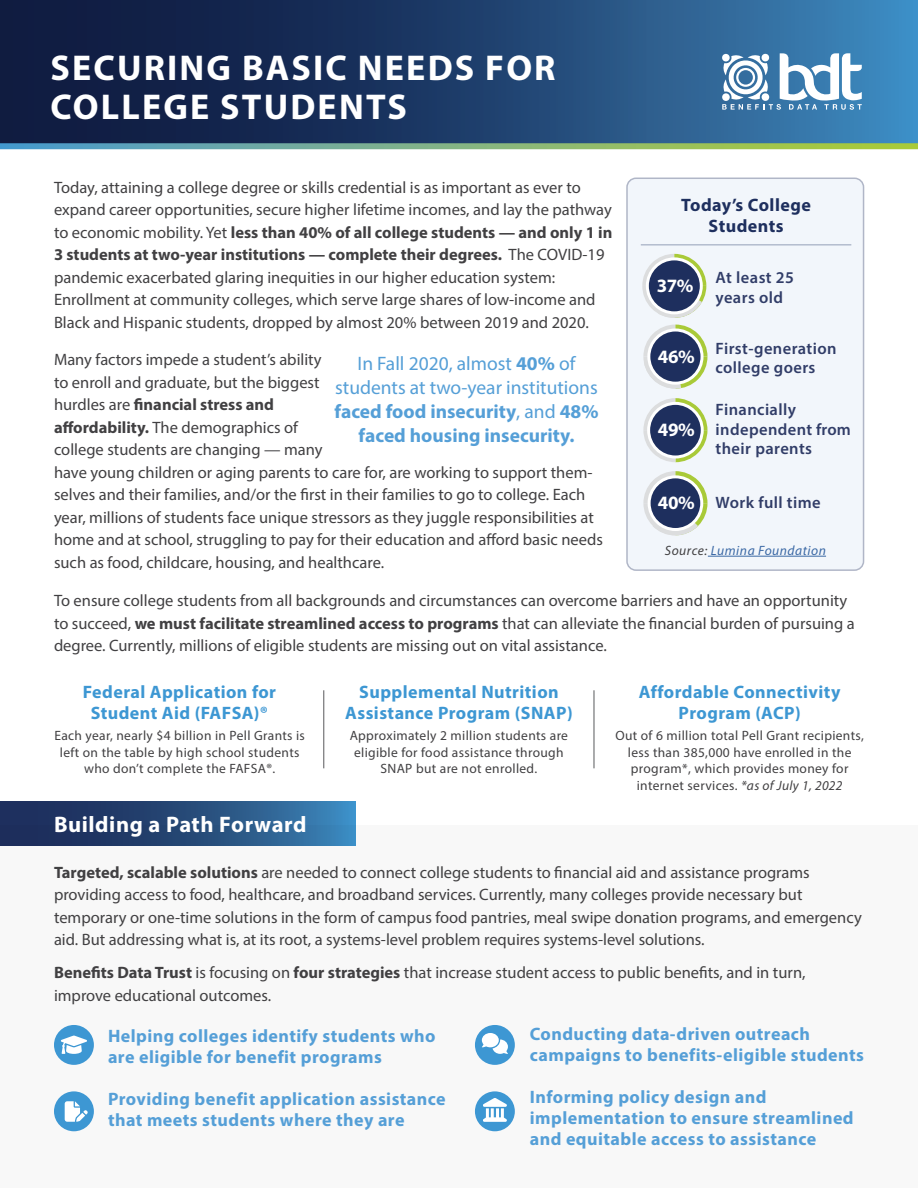
<style>
.page{position:relative;width:918px;height:1188px;background:#fff}
.page>*{position:absolute;margin:0;border:0;box-sizing:border-box;transform-origin:0 0}
.t1{font:700 36px/39px "Myriad Pro";letter-spacing:.06em;color:#fff}
.t2{font:700 22.5px "Myriad Pro";letter-spacing:.025em;color:#fff}
.t3{font:19.5px/24px "Myriad Pro";color:#559fd7;text-align:center}
.t4{font:700 18.9px "Myriad Pro";letter-spacing:-.025em;color:#fff}
.t5{font:700 18px/21px "Myriad Pro";letter-spacing:.025em;color:#559fd7}
.t6{font:700 18px/21.6px "Myriad Pro";letter-spacing:.025em;color:#3d97d3;text-align:center}
.t7{font:700 18px/21.6px "Myriad Pro";letter-spacing:.025em;color:#1e2f5e;text-align:center}
.t8{font:16.5px/22.5px "Myriad Pro";color:#414042}
.t9{font:600 16.5px/19.5px "Myriad Pro";letter-spacing:.025em;color:#313d68}
.t10{font:13.5px/16.5px "Myriad Pro";letter-spacing:.025em;color:#414042;text-align:center}
.t11{font:italic 13.5px "Myriad Pro";letter-spacing:.04em;color:#3a68a5}
.s1{font-weight:700}
.s2{color:#414042}
.s3{font-style:italic}
</style>
<div class="page">
<div style="left:627px;top:178px;width:237px;height:392px;background:#f2f6fb;border-radius:9px"></div>
<div style="left:626px;top:178px;width:238px;height:393px;border:2px solid #b0b6c7;border-radius:9px"></div>
<hr style="left:708px;top:556px;width:118px;height:1px;background:#3a68a5">
<div style="left:0;top:825px;width:918px;height:363px;background:#f8f8f8"></div>
<svg style="left:646px;top:0;width:272px;height:143px;background:#3574a7"></svg>
<svg style="left:0;top:802px;width:356px;height:44px;background:#284e7d"></svg>
<div style="left:0;top:0;width:646px;height:148px;background:linear-gradient(to right,#0b1236,#275282)"></div>
<svg style="left:0;top:143px;width:918px;height:6px;background:#7caf81"></svg>
<hr style="left:324px;top:690px;width:1px;height:78px;background:#58595b">
<hr style="left:594px;top:690px;width:1px;height:78px;background:#58595b">
<svg style="left:722px;top:53px;width:140px;height:57px"></svg>
<svg style="left:642px;top:254px;width:64px;height:64px"></svg>
<svg style="left:643px;top:398px;width:64px;height:64px"></svg>
<div style="left:649px;top:403px;width:53px;height:54px;background:#1e2f5e;border-radius:50%"></div>
<div style="left:647px;top:402px;width:57px;height:57px;border:3px solid #fff;border-radius:50%"></div>
<hr style="left:641px;top:244px;width:210px;height:2px;background:#73829f">
<div style="left:54px;top:1025px;width:40px;height:40px;background:#3d97d3;border-radius:50%"></div>
<svg style="left:61px;top:1036px;width:26px;height:18px"></svg>
<div style="left:54px;top:1091px;width:40px;height:40px;background:#3d97d3;border-radius:50%"></div>
<svg style="left:65px;top:1101px;width:23px;height:21px"></svg>
<div style="left:475px;top:1091px;width:40px;height:40px;background:#3d97d3;border-radius:50%"></div>
<svg style="left:483px;top:1098px;width:24px;height:24px"></svg>
<div style="left:475px;top:1025px;width:40px;height:40px;background:#3d97d3;border-radius:50%"></div>
<svg style="left:482px;top:1033px;width:26px;height:21px"></svg>
<div style="left:647px;top:259px;width:54px;height:54px;background:#1e2f5e;border-radius:50%"></div>
<div style="left:646px;top:257px;width:57px;height:57px;border:3px solid #fff;border-radius:50%"></div>
<svg style="left:643px;top:325px;width:64px;height:64px"></svg>
<div style="left:649px;top:330px;width:53px;height:53px;background:#1e2f5e;border-radius:50%"></div>
<div style="left:647px;top:329px;width:57px;height:56px;border:3px solid #fff;border-radius:50%"></div>
<svg style="left:643px;top:471px;width:65px;height:65px"></svg>
<div style="left:649px;top:477px;width:53px;height:53px;background:#1e2f5e;border-radius:50%"></div>
<div style="left:648px;top:475px;width:55px;height:56px;border:3px solid #fff;border-radius:50%"></div>
<h1 class="t1" style="left:50px;top:47px;width:507px">SECURING BASIC NEEDS FOR<br>COLLEGE STUDENTS</h1>
<p class="t8" style="left:54px;top:176px;width:560px">Today, attaining a college degree or skills credential is as important as ever to expand career opportunities, secure higher lifetime incomes, and lay the pathway to economic mobility. Yet <span class="s1">less than 40% of all college students — and only 1 in 3 students at two-year institutions — complete their degrees.</span> The COVID-19 pandemic exacerbated glaring inequities in our higher education system:<br>Enrollment at community colleges, which serve large shares of low-income and Black and Hispanic students, dropped by almost 20% between 2019 and 2020.</p>
<p class="t8" style="left:54px;top:348px;width:550px">Many factors impede a student’s ability<br>to enroll and graduate, but the biggest<br>hurdles are <span class="s1">financial stress and<br>affordability.</span> The demographics of<br>college students are changing — many<br>have young children or aging parents to care for, are working to support them&shy;selves and their families, and/or the first in their families to go to college. Each year, millions of students face unique stressors as they juggle responsibilities at home and at school, struggling to pay for their education and afford basic needs such as food, childcare, housing, and healthcare.</p>
<p class="t3" style="left:334px;top:352px;width:266px">In Fall 2020, almost <span class="s1">40%</span> of students at two-year institutions <span class="s1">faced food insecurity</span>, and <span class="s1">48% faced housing insecurity.</span></p>
<p class="t7" style="left:681px;top:193px;width:131px">Today’s College<br>Students</p>
<p class="t4" style="left:657px;top:273px;width:38px">37%</p>
<p class="t4" style="left:658px;top:344px;width:38px">46%</p>
<p class="t4" style="left:658px;top:417px;width:38px">49%</p>
<p class="t4" style="left:658px;top:491px;width:38px">40%</p>
<p class="t9" style="left:716px;top:268px;width:80px">At least 25 years old</p>
<p class="t9" style="left:716px;top:338px;width:122px">First-generation college goers</p>
<p class="t9" style="left:716px;top:400px;width:137px">Financially independent from their parents</p>
<p class="t9" style="left:716px;top:493px;width:107px">Work full time</p>
<p class="t11" style="left:665px;top:542px;width:163px"><span class="s2">Source:</span> Lumina Foundation</p>
<p class="t8" style="left:54px;top:589px;width:802px">To ensure college students from all backgrounds and circumstances can overcome barriers and have an opportunity to succeed, <span class="s1">we must facilitate streamlined access to programs</span> that can alleviate the financial burden of pursuing a degree. Currently, millions of eligible students are missing out on vital assistance.</p>
<p class="t6" style="left:83px;top:680px;width:195px">Federal Application for<br>Student Aid (FAFSA)®</p>
<p class="t6" style="left:345px;top:680px;width:229px">Supplemental Nutrition<br>Assistance Program (SNAP)</p>
<p class="t6" style="left:639px;top:680px;width:203px">Affordable Connectivity<br>Program (ACP)</p>
<p class="t10" style="left:54px;top:728px;width:252px">Each year, nearly $4 billion in Pell Grants is left on the table by high school students who don’t complete the FAFSA®.</p>
<p class="t10" style="left:350px;top:728px;width:220px">Approximately 2 million students are eligible for food assistance through<br>SNAP but are not enrolled.</p>
<p class="t10" style="left:615px;top:728px;width:250px">Out of 6 million total Pell Grant recipients, less than 385,000 have enrolled in the program*, which provides money for internet services. <span class="s3">*as of July 1, 2022</span></p>
<h2 class="t2" style="left:54px;top:810px;width:254px">Building a Path Forward</h2>
<p class="t8" style="left:54px;top:861px;width:809px"><span class="s1">Targeted, scalable solutions</span> are needed to connect college students to financial aid and assistance programs providing access to food, healthcare, and broadband services. Currently, many colleges provide necessary but temporary or one-time solutions in the form of campus food pantries, meal swipe donation programs, and emergency aid. But addressing what is, at its root, a systems-level problem requires systems-level solutions.</p>
<p class="t8" style="left:54px;top:961px;width:753px"><span class="s1">Benefits Data Trust</span> is focusing on <span class="s1">four strategies</span> that increase student access to public benefits, and in turn, improve educational outcomes.</p>
<p class="t5" style="left:108px;top:1025px;width:329px">Helping colleges identify students who are eligible for benefit programs</p>
<p class="t5" style="left:108px;top:1088px;width:339px">Providing benefit application assistance that meets students where they are</p>
<p class="t5" style="left:530px;top:1023px;width:336px">Conducting data-driven outreach campaigns to benefits-eligible students</p>
<p class="t5" style="left:530px;top:1086px;width:325px">Informing policy design and implementation to ensure streamlined and equitable access to assistance</p>
</div>
